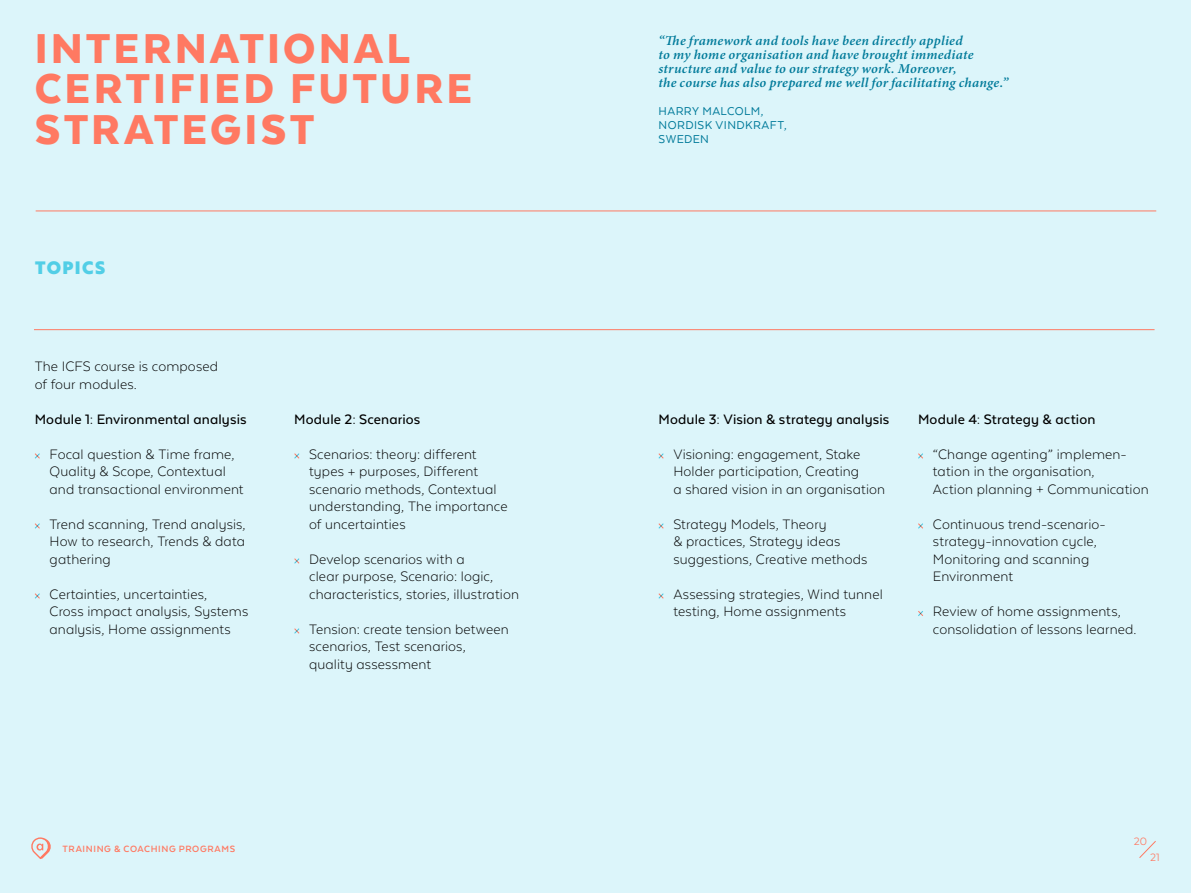
<style>
.page{position:relative;width:1191px;height:893px;background:#dcf5fa}
.page>*{position:absolute;margin:0;border:0;box-sizing:border-box;transform-origin:0 0}
.t1{font:900 48.12px/40.2px "Texta Alt";letter-spacing:.065em;color:#ff7962}
.t2{font:17.5px "Brother 1816 Black";letter-spacing:.08em;color:#52cee6}
.t3{font:300 15.75px/17.5px "Texta Alt";letter-spacing:.005em;color:#000}
.t4{font:500 15.75px "Texta Alt";letter-spacing:.01em;color:#000}
.t5{font:italic 600 13.65px/14px "Minion Pro";letter-spacing:.015em;color:#007a9a}
.t6{font:13.12px/14px "Texta Alt";letter-spacing:.035em;color:#007a9a}
.t7{font:12.25px "Texta Alt";letter-spacing:.01em;color:#ff7962}
.t8{font:700 10.5px "Texta Alt";letter-spacing:.06em;color:#ff7962}
</style>
<div class="page">
<svg style="left:31px;top:837px;width:20px;height:22px"></svg>
<svg style="left:1139px;top:841px;width:17px;height:17px"></svg>
<svg style="left:658px;top:453px;width:6px;height:6px"></svg>
<svg style="left:658px;top:523px;width:6px;height:6px"></svg>
<svg style="left:658px;top:593px;width:6px;height:6px"></svg>
<svg style="left:918px;top:453px;width:5px;height:6px"></svg>
<svg style="left:918px;top:523px;width:5px;height:6px"></svg>
<svg style="left:918px;top:611px;width:5px;height:5px"></svg>
<hr style="left:36px;top:211px;width:1120px;height:1px;background:#ff7962">
<hr style="left:34px;top:329px;width:1120px;height:1px;background:#ff7962">
<svg style="left:294px;top:453px;width:6px;height:6px"></svg>
<svg style="left:294px;top:558px;width:6px;height:6px"></svg>
<svg style="left:294px;top:628px;width:6px;height:6px"></svg>
<svg style="left:35px;top:453px;width:5px;height:6px"></svg>
<svg style="left:35px;top:523px;width:5px;height:6px"></svg>
<svg style="left:35px;top:593px;width:5px;height:6px"></svg>
<h1 class="t1" style="left:35px;top:28px;width:439px">INTERNATIONAL<br>CERTIFIED FUTURE<br>STRATEGIST</h1>
<p class="t5" style="left:658px;top:33px;width:351px">“The framework and tools have been directly applied<br>to my home organisation and have brought immediate structure and value to our strategy work. Moreover,<br>the course has also prepared me well for facilitating change.”</p>
<p class="t6" style="left:658px;top:104px;width:130px">HARRY MALCOLM,<br>NORDISK VINDKRAFT,<br>SWEDEN</p>
<p class="t2" style="left:35px;top:254px;width:71px">TOPICS</p>
<p class="t3" style="left:35px;top:357px;width:185px">The ICFS course is composed of four modules.</p>
<p class="t4" style="left:35px;top:411px;width:213px">Module 1: Environmental analysis</p>
<p class="t3" style="left:50px;top:445px;width:195px">Focal question &amp; Time frame,<br>Quality &amp; Scope, Contextual and transactional environment</p>
<p class="t3" style="left:50px;top:515px;width:197px;text-align:justify">Trend scanning, Trend analysis, How to research, Trends &amp; data gathering</p>
<p class="t3" style="left:50px;top:585px;width:200px">Certainties, uncertainties,<br>Cross impact analysis, Systems analysis, Home assignments</p>
<p class="t4" style="left:294px;top:411px;width:128px">Module 2: Scenarios</p>
<p class="t3" style="left:309px;top:445px;width:200px">Scenarios: theory: different types + purposes, Different scenario methods, Contextual understanding, The importance of uncertainties</p>
<p class="t3" style="left:309px;top:550px;width:211px">Develop scenarios with a<br>clear purpose, Scenario: logic, characteristics, stories, illustration</p>
<p class="t3" style="left:309px;top:620px;width:201px">Tension: create tension between scenarios, Test scenarios, quality assessment</p>
<p class="t8" style="left:63px;top:843px;width:174px">TRAINING &amp; COACHING PROGRAMS</p>
<p class="t4" style="left:658px;top:411px;width:232px">Module 3: Vision &amp; strategy analysis</p>
<p class="t3" style="left:673px;top:445px;width:213px">Visioning: engagement, Stake<br>Holder participation, Creating<br>a shared vision in an organisation</p>
<p class="t3" style="left:673px;top:515px;width:195px">Strategy Models, Theory<br>&amp; practices, Strategy ideas suggestions, Creative methods</p>
<p class="t3" style="left:673px;top:585px;width:211px">Assessing strategies, Wind tunnel testing, Home assignments</p>
<p class="t4" style="left:918px;top:411px;width:179px">Module 4: Strategy &amp; action</p>
<p class="t3" style="left:933px;top:445px;width:217px">“Change agenting” implemen&shy;tation in the organisation,<br>Action planning + Communication</p>
<p class="t3" style="left:933px;top:515px;width:174px">Continuous trend-scenario&shy;strategy-innovation cycle,<br>Monitoring and scanning<br>Environment</p>
<p class="t3" style="left:933px;top:602px;width:205px">Review of home assignments, consolidation of lessons learned.</p>
<p class="t7" style="left:1133px;top:835px;width:15px">20</p>
<p class="t7" style="left:1135px;top:835px;width:14px">23</p>
<p class="t7" style="left:1150px;top:851px;width:11px">21</p>
<p class="t7" style="left:1147px;top:851px;width:14px">23</p>
</div>
